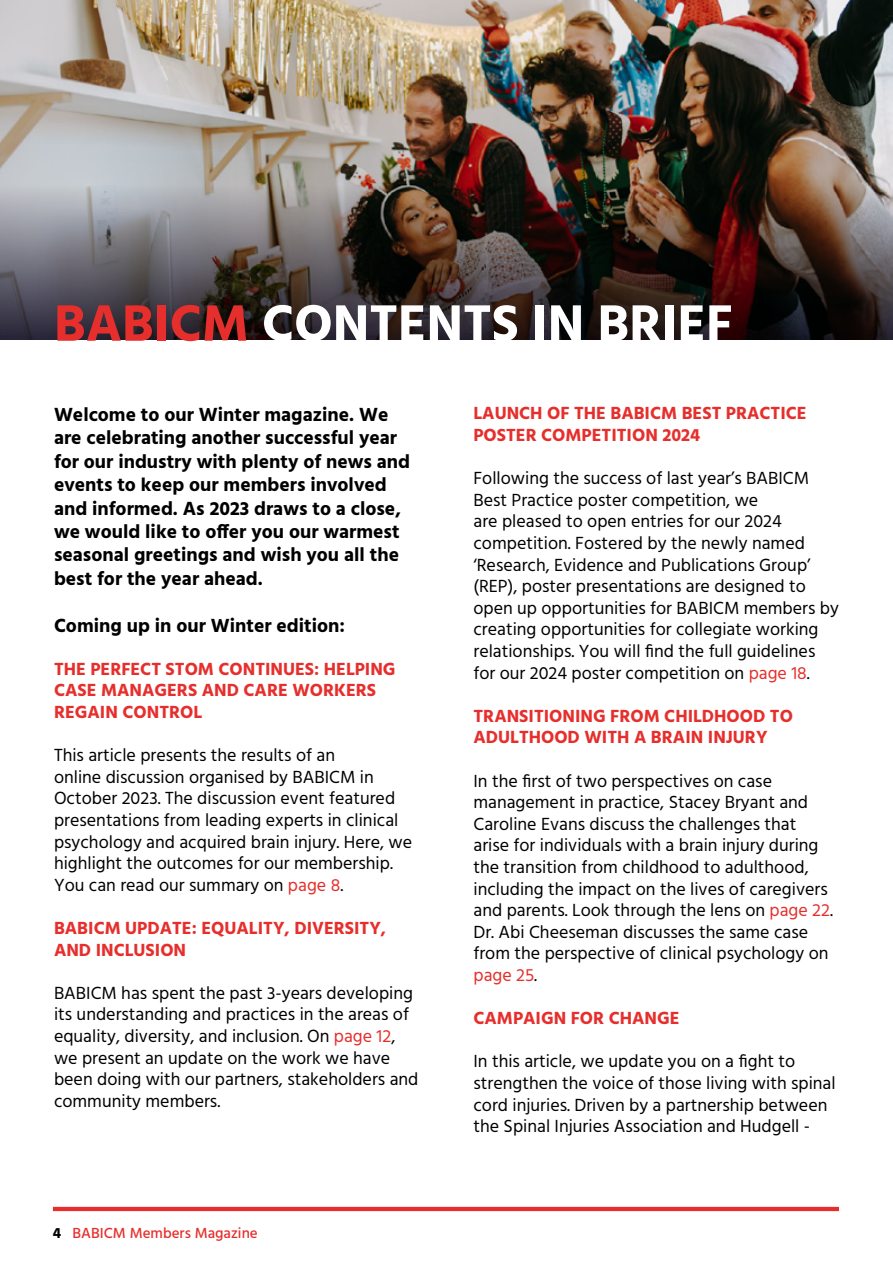
<style>
.page{position:relative;width:893px;height:1263px;background:#fff}
.page>*{position:absolute;margin:0;border:0;box-sizing:border-box;transform-origin:0 0}
.t1{font:700 52.5px "Hind";color:#fff}
.t2{font:700 19.5px/23.4px "Hind";color:#000}
.t3{font:18px/21.6px "Hind";color:#000}
.t4{font:700 18px/21.6px "Hind";color:#e62f2c}
.t5{font:500 15px "Hind";color:#e62f2c}
.s1{color:#e62f2c}
.s2{font-weight:700;color:#000}
</style>
<div class="page">
<hr style="left:53px;top:1207px;width:786px;height:4px;background:#e62f2c">
<img style="left:0;top:0;width:893px;height:185px">
<img style="left:0;top:185px;width:893px;height:154px">
<h1 class="t1" style="left:54px;top:292px;width:680px"><span class="s1">BABICM</span> CONTENTS IN BRIEF</h1>
<p class="t2" style="left:54px;top:402px;width:358px">Welcome to our Winter magazine. We are celebrating another successful year for our industry with plenty of news and events to keep our members involved and informed. As 2023 draws to a close, we would like to offer you our warmest seasonal greetings and wish you all the best for the year ahead.</p>
<p class="t2" style="left:54px;top:613px;width:293px">Coming up in our Winter edition:</p>
<p class="t4" style="left:54px;top:658px;width:343px">THE PERFECT STOM CONTINUES: HELPING<br>CASE MANAGERS AND CARE WORKERS<br>REGAIN CONTROL</p>
<p class="t3" style="left:54px;top:745px;width:360px">This article presents the results of an<br>online discussion organised by BABICM in October 2023. The discussion event featured presentations from leading experts in clinical psychology and acquired brain injury. Here, we highlight the outcomes for our membership.<br>You can read our summary on <span class="s1">page 8</span>.</p>
<p class="t4" style="left:54px;top:917px;width:334px">BABICM UPDATE: EQUALITY, DIVERSITY,<br>AND INCLUSION</p>
<p class="t3" style="left:54px;top:983px;width:366px">BABICM has spent the past 3-years developing its understanding and practices in the areas of equality, diversity, and inclusion. On <span class="s1">page 12</span>, we present an update on the work we have been doing with our partners, stakeholders and community members.</p>
<p class="t5" style="left:53px;top:1223px;width:206px"><span class="s2">4</span> BABICM Members Magazine</p>
<p class="t4" style="left:473px;top:402px;width:335px">LAUNCH OF THE BABICM BEST PRACTICE<br>POSTER COMPETITION 2024</p>
<p class="t3" style="left:473px;top:468px;width:367px">Following the success of last year’s BABICM Best Practice poster competition, we<br>are pleased to open entries for our 2024 competition. Fostered by the newly named ‘Research, Evidence and Publications Group’ (REP), poster presentations are designed to open up opportunities for BABICM members by creating opportunities for collegiate working relationships. You will find the full guidelines for our 2024 poster competition on <span class="s1">page 18</span>.</p>
<p class="t4" style="left:473px;top:705px;width:321px">TRANSITIONING FROM CHILDHOOD TO<br>ADULTHOOD WITH A BRAIN INJURY</p>
<p class="t3" style="left:473px;top:771px;width:361px">In the first of two perspectives on case management in practice, Stacey Bryant and Caroline Evans discuss the challenges that arise for individuals with a brain injury during the transition from childhood to adulthood, including the impact on the lives of caregivers and parents. Look through the lens on <span class="s1">page 22</span>.<br>Dr. Abi Cheeseman discusses the same case from the perspective of clinical psychology on <span class="s1">page 25</span>.</p>
<p class="t4" style="left:473px;top:1007px;width:208px">CAMPAIGN FOR CHANGE</p>
<p class="t3" style="left:473px;top:1051px;width:364px">In this article, we update you on a fight to strengthen the voice of those living with spinal cord injuries. Driven by a partnership between the Spinal Injuries Association and Hudgell -</p>
</div>
